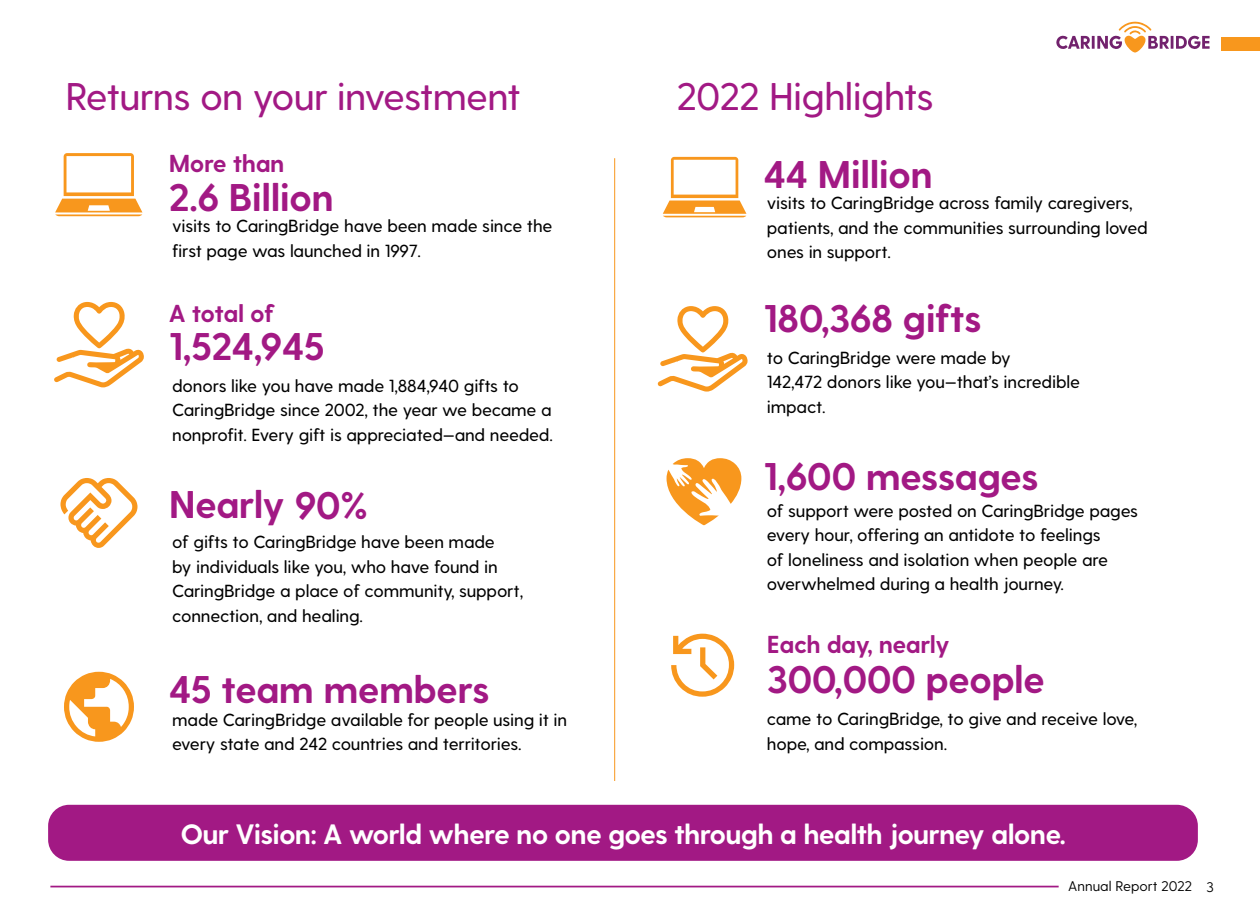
<style>
.page{position:relative;width:1260px;height:914px;background:#fff}
.page>*{position:absolute;margin:0;border:0;box-sizing:border-box;transform-origin:0 0}
.t1{font:700 38.5px "Greycliff CF";letter-spacing:-.02em;color:#a21984}
.t2{font:500 38.5px "Greycliff CF";letter-spacing:-.02em;color:#a21984}
.t3{font:700 28px "Greycliff CF";letter-spacing:-.03em;color:#fff}
.t4{font:700 24.5px "Greycliff CF";letter-spacing:-.02em;color:#a21984}
.t5{font:500 17.5px/24.5px "Greycliff CF";letter-spacing:-.01em;color:#000}
.t6{font:14px "Greycliff CF";color:#000}
</style>
<div class="page">
<div style="left:48px;top:804px;width:1150px;height:56px;background:#a21984;border-radius:21px"></div>
<svg style="left:64px;top:671px;width:70px;height:70px"></svg>
<svg style="left:671px;top:633px;width:63px;height:63px"></svg>
<svg style="left:60px;top:478px;width:77px;height:70px"></svg>
<hr style="left:614px;top:158px;width:1px;height:623px;background:#f8971d">
<svg style="left:54px;top:302px;width:90px;height:85px"></svg>
<svg style="left:658px;top:306px;width:90px;height:85px"></svg>
<svg style="left:55px;top:153px;width:87px;height:63px"></svg>
<svg style="left:663px;top:157px;width:83px;height:60px"></svg>
<svg style="left:667px;top:458px;width:74px;height:67px"></svg>
<hr style="left:50px;top:885px;width:1009px;height:2px;background:#a21984">
<svg style="left:1056px;top:22px;width:154px;height:30px"></svg>
<div style="left:1221px;top:37px;width:39px;height:14px;background:#f8971d"></div>
<h1 class="t2" style="left:66px;top:74px;width:457px">Returns on your investment</h1>
<h3 class="t4" style="left:169px;top:149px;width:117px">More than</h3>
<h1 class="t1" style="left:169px;top:174px;width:167px">2.6 Billion</h1>
<p class="t5" style="left:172px;top:214px;width:382px">visits to CaringBridge have been made since the first page was launched in 1997.</p>
<h3 class="t4" style="left:169px;top:298px;width:107px">A total of</h3>
<h1 class="t1" style="left:169px;top:323px;width:157px">1,524,945</h1>
<p class="t5" style="left:172px;top:373px;width:382px">donors like you have made 1,884,940 gifts to<br>CaringBridge since 2002, the year we became a nonprofit. Every gift is appreciated—and needed.</p>
<h1 class="t1" style="left:169px;top:481px;width:201px">Nearly 90%</h1>
<p class="t5" style="left:172px;top:530px;width:353px">of gifts to CaringBridge have been made<br>by individuals like you, who have found in CaringBridge a place of community, support, connection, and healing.</p>
<h1 class="t1" style="left:169px;top:666px;width:322px">45 team members</h1>
<h1 class="t2" style="left:677px;top:74px;width:259px">2022 Highlights</h1>
<h1 class="t1" style="left:764px;top:151px;width:171px">44 Million</h1>
<p class="t5" style="left:767px;top:191px;width:382px">visits to CaringBridge across family caregivers, patients, and the communities surrounding loved ones in support.</p>
<h1 class="t1" style="left:764px;top:295px;width:220px">180,368 gifts</h1>
<p class="t5" style="left:767px;top:345px;width:315px">to CaringBridge were made by<br>142,472 donors like you—that’s incredible impact.</p>
<h1 class="t1" style="left:764px;top:453px;width:277px">1,600 messages</h1>
<p class="t5" style="left:767px;top:499px;width:373px">of support were posted on CaringBridge pages every hour, offering an antidote to feelings<br>of loneliness and isolation when people are overwhelmed during a health journey.</p>
<h3 class="t4" style="left:767px;top:630px;width:184px">Each day, nearly</h3>
<h1 class="t1" style="left:767px;top:656px;width:280px">300,000 people</h1>
<p class="t5" style="left:172px;top:707px;width:397px">made CaringBridge available for people using it in every state and 242 countries and territories.</p>
<p class="t5" style="left:767px;top:707px;width:372px">came to CaringBridge, to give and receive love, hope, and compassion.</p>
<h2 class="t3" style="left:180px;top:817px;width:887px">Our Vision: A world where no one goes through a health journey alone.</h2>
<p class="t6" style="left:1068px;top:878px;width:147px">Annual Report 2022 3</p>
</div>
